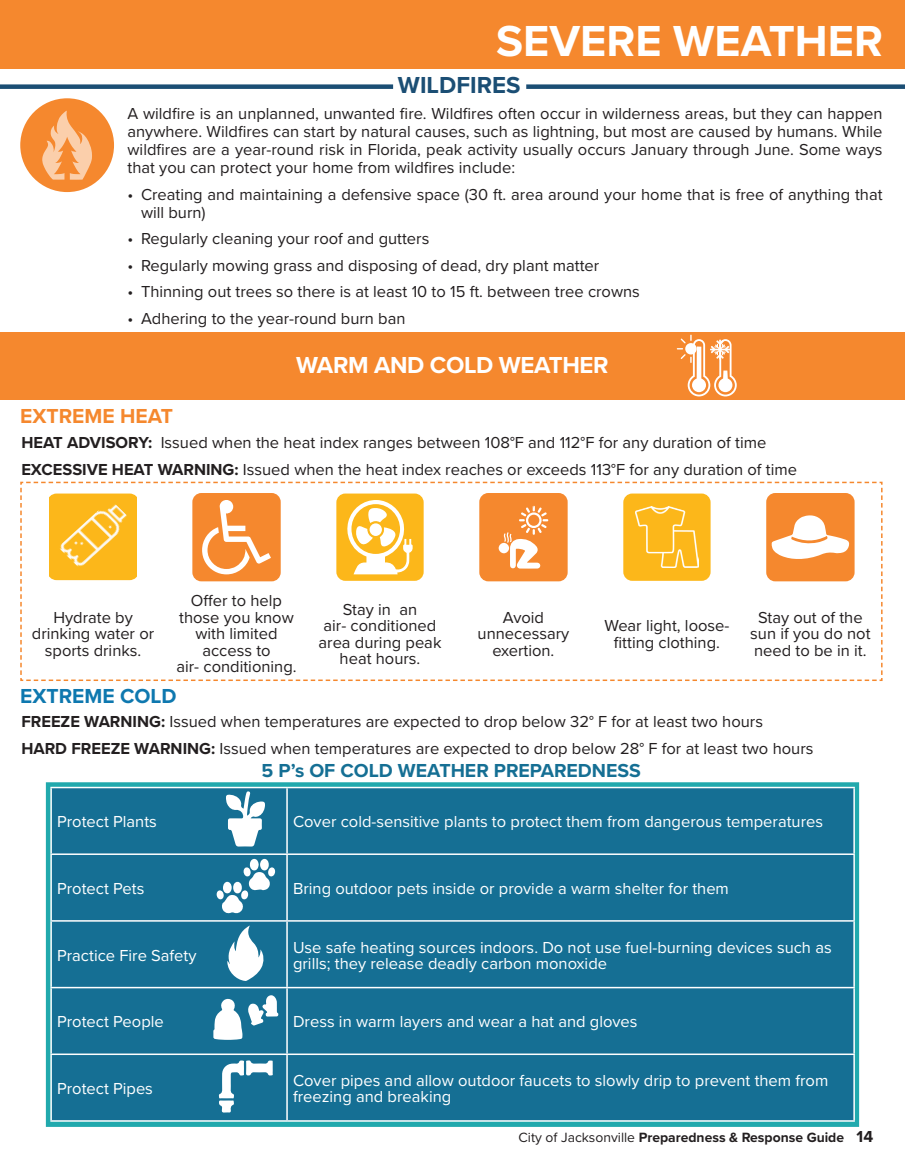
<style>
.page{position:relative;width:905px;height:1175px;background:#fff}
.page>*{position:absolute;margin:0;border:0;box-sizing:border-box;transform-origin:0 0}
.t1{font:700 45px "Proxima Nova";color:#fff}
.t2{font:700 24px "Proxima Nova";letter-spacing:-.015em;color:#fff}
.t3{font:700 24px "Proxima Nova";color:#1b4e74}
.t4{font:700 21px "Proxima Nova";color:#0e78af}
.t5{font:700 21px "Proxima Nova";color:#f5882e}
.t6{font:700 19.5px "Proxima Nova";color:#156f94}
.t7{font:16.5px/16.5px "Proxima Nova";color:#231f20;text-align:center}
.t8{font:16.5px/16.5px "Proxima Nova";color:#fff}
.t9{font:700 13.95px "Proxima Nova";color:#231f20}
.s1{font-weight:700}
.s2{font-weight:400}
.s3{font-size:16.5px}
</style>
<div class="page">
<div style="left:0;top:0;width:14px;height:68px;background:#f5882e"></div>
<svg style="left:46px;top:782px;width:813px;height:344px;background:#38b2b5"></svg>
<div style="left:14px;top:0;width:890px;height:68px;background:#f5882e"></div>
<div style="left:20px;top:98px;width:94px;height:94px;background:#f5882e;border-radius:50%"></div>
<svg style="left:42px;top:111px;width:50px;height:69px"></svg>
<div style="left:0;top:84px;width:393px;height:5px;background:#1b4e74"></div>
<div style="left:526px;top:84px;width:378px;height:5px;background:#1b4e74"></div>
<div style="left:0;top:332px;width:904px;height:67px;background:#f5882e"></div>
<svg style="left:676px;top:335px;width:60px;height:61px"></svg>
<div style="left:52px;top:788px;width:801px;height:332px;background:#156f94"></div>
<hr style="left:50px;top:786px;width:237px;height:2px;background:#fff">
<hr style="left:50px;top:788px;width:2px;height:65px;background:#fff">
<hr style="left:287px;top:786px;width:567px;height:2px;background:#fff">
<hr style="left:286px;top:788px;width:2px;height:65px;background:#fff">
<hr style="left:853px;top:788px;width:1px;height:65px;background:#fff">
<hr style="left:50px;top:853px;width:237px;height:2px;background:#fff">
<hr style="left:50px;top:855px;width:2px;height:65px;background:#fff">
<hr style="left:287px;top:853px;width:567px;height:2px;background:#fff">
<hr style="left:286px;top:855px;width:2px;height:65px;background:#fff">
<hr style="left:853px;top:855px;width:1px;height:65px;background:#fff">
<hr style="left:50px;top:920px;width:237px;height:1px;background:#fff">
<hr style="left:50px;top:921px;width:2px;height:65px;background:#fff">
<hr style="left:287px;top:920px;width:567px;height:1px;background:#fff">
<hr style="left:286px;top:921px;width:2px;height:65px;background:#fff">
<hr style="left:853px;top:921px;width:1px;height:65px;background:#fff">
<hr style="left:50px;top:986px;width:237px;height:2px;background:#fff">
<hr style="left:50px;top:988px;width:2px;height:65px;background:#fff">
<hr style="left:287px;top:986px;width:567px;height:2px;background:#fff">
<hr style="left:286px;top:988px;width:2px;height:65px;background:#fff">
<hr style="left:853px;top:988px;width:1px;height:65px;background:#fff">
<hr style="left:50px;top:1053px;width:237px;height:2px;background:#fff">
<hr style="left:50px;top:1055px;width:2px;height:65px;background:#fff">
<hr style="left:287px;top:1053px;width:567px;height:2px;background:#fff">
<hr style="left:286px;top:1055px;width:2px;height:65px;background:#fff">
<hr style="left:853px;top:1055px;width:1px;height:65px;background:#fff">
<hr style="left:50px;top:1120px;width:237px;height:1px;background:#fff">
<hr style="left:287px;top:1120px;width:567px;height:1px;background:#fff">
<svg style="left:226px;top:791px;width:40px;height:55px"></svg>
<svg style="left:222px;top:859px;width:53px;height:55px"></svg>
<div style="left:216px;top:890px;width:8px;height:9px;background:#fff;border-radius:50%"></div>
<div style="left:241px;top:890px;width:7px;height:9px;background:#fff;border-radius:50%"></div>
<svg style="left:227px;top:925px;width:37px;height:56px"></svg>
<svg style="left:213px;top:998px;width:29px;height:41px"></svg>
<svg style="left:248px;top:995px;width:30px;height:31px"></svg>
<svg style="left:218px;top:1059px;width:55px;height:53px"></svg>
<svg style="left:20px;top:481px;width:863px;height:200px"></svg>
<h1 class="t1" style="left:496px;top:7px;width:388px">SEVERE WEATHER</h1>
<h2 class="t3" style="left:398px;top:67px;width:124px">WILDFIRES</h2>
<p class="t7" style="left:127px;top:104px;width:756px;line-height:18px;text-align:justify">A wildfire is an unplanned, unwanted fire. Wildfires often occur in wilderness areas, but they can happen anywhere. Wildfires can start by natural causes, such as lightning, but most are caused by humans. While wildfires are a year-round risk in Florida, peak activity usually occurs January through June. Some ways that you can protect your home from wildfires include:</p>
<p class="t7" style="left:141px;top:184px;width:743px;line-height:18px;text-align:left;text-indent:-13px">• Creating and maintaining a defensive space (30 ft. area around your home that is free of anything that will burn)</p>
<p class="t7" style="left:127px;top:230px;width:303px">• Regularly cleaning your roof and gutters</p>
<p class="t7" style="left:127px;top:256px;width:473px">• Regularly mowing grass and disposing of dead, dry plant matter</p>
<p class="t7" style="left:127px;top:283px;width:514px">• Thinning out trees so there is at least 10 to 15 ft. between tree crowns</p>
<p class="t7" style="left:127px;top:309px;width:279px">• Adhering to the year-round burn ban</p>
<p class="t5" style="left:20px;top:400px;width:154px">EXTREME HEAT</p>
<h2 class="t2" style="left:296px;top:347px;width:314px">WARM AND COLD WEATHER</h2>
<p class="t7" style="left:21px;top:428px;width:777px;line-height:27px;text-align:left"><span class="s1">HEAT ADVISORY:</span> Issued when the heat index ranges between 108°F and 112°F for any duration of time<br><span class="s1">EXCESSIVE HEAT WARNING:</span> Issued when the heat index reaches or exceeds 113°F for any duration of time</p>
<p class="t7" style="left:32px;top:608px;width:124px">Hydrate by drinking water or sports drinks.</p>
<p class="t7" style="left:176px;top:592px;width:122px">Offer to help those you know with limited access to<br>air- conditioning.</p>
<p class="t7" style="left:318px;top:600px;width:124px">Stay in an<br>air- conditioned area during peak heat hours.</p>
<p class="t7" style="left:477px;top:608px;width:93px">Avoid unnecessary exertion.</p>
<p class="t7" style="left:604px;top:616px;width:127px">Wear light, loose&shy;fitting clothing.</p>
<p class="t7" style="left:750px;top:608px;width:122px">Stay out of the sun if you do not need to be in it.</p>
<p class="t4" style="left:20px;top:680px;width:158px">EXTREME COLD</p>
<p class="t7" style="left:21px;top:707px;width:793px;line-height:27px;text-align:left"><span class="s1">FREEZE WARNING:</span> Issued when temperatures are expected to drop below 32° F for at least two hours<br><span class="s1">HARD FREEZE WARNING:</span> Issued when temperatures are expected to drop below 28° F for at least two hours</p>
<p class="t6" style="left:261px;top:756px;width:381px">5 P’s OF COLD WEATHER PREPAREDNESS</p>
<p class="t8" style="left:57px;top:813px;width:101px">Protect Plants</p>
<p class="t8" style="left:293px;top:813px;width:531px">Cover cold-sensitive plants to protect them from dangerous temperatures</p>
<p class="t8" style="left:57px;top:879px;width:89px">Protect Pets</p>
<p class="t8" style="left:293px;top:879px;width:437px">Bring outdoor pets inside or provide a warm shelter for them</p>
<p class="t8" style="left:57px;top:946px;width:141px">Practice Fire Safety</p>
<p class="t8" style="left:293px;top:938px;width:540px">Use safe heating sources indoors. Do not use fuel-burning devices such as grills; they release deadly carbon monoxide</p>
<p class="t8" style="left:57px;top:1013px;width:108px">Protect People</p>
<p class="t8" style="left:293px;top:1013px;width:346px">Dress in warm layers and wear a hat and gloves</p>
<p class="t8" style="left:57px;top:1079px;width:97px">Protect Pipes</p>
<p class="t8" style="left:293px;top:1071px;width:537px">Cover pipes and allow outdoor faucets to slowly drip to prevent them from freezing and breaking</p>
<p class="t9" style="left:518px;top:1126px;width:356px"><span class="s2">City of Jacksonville</span> Preparedness &amp; Response Guide <span class="s3">14</span></p>
</div>
